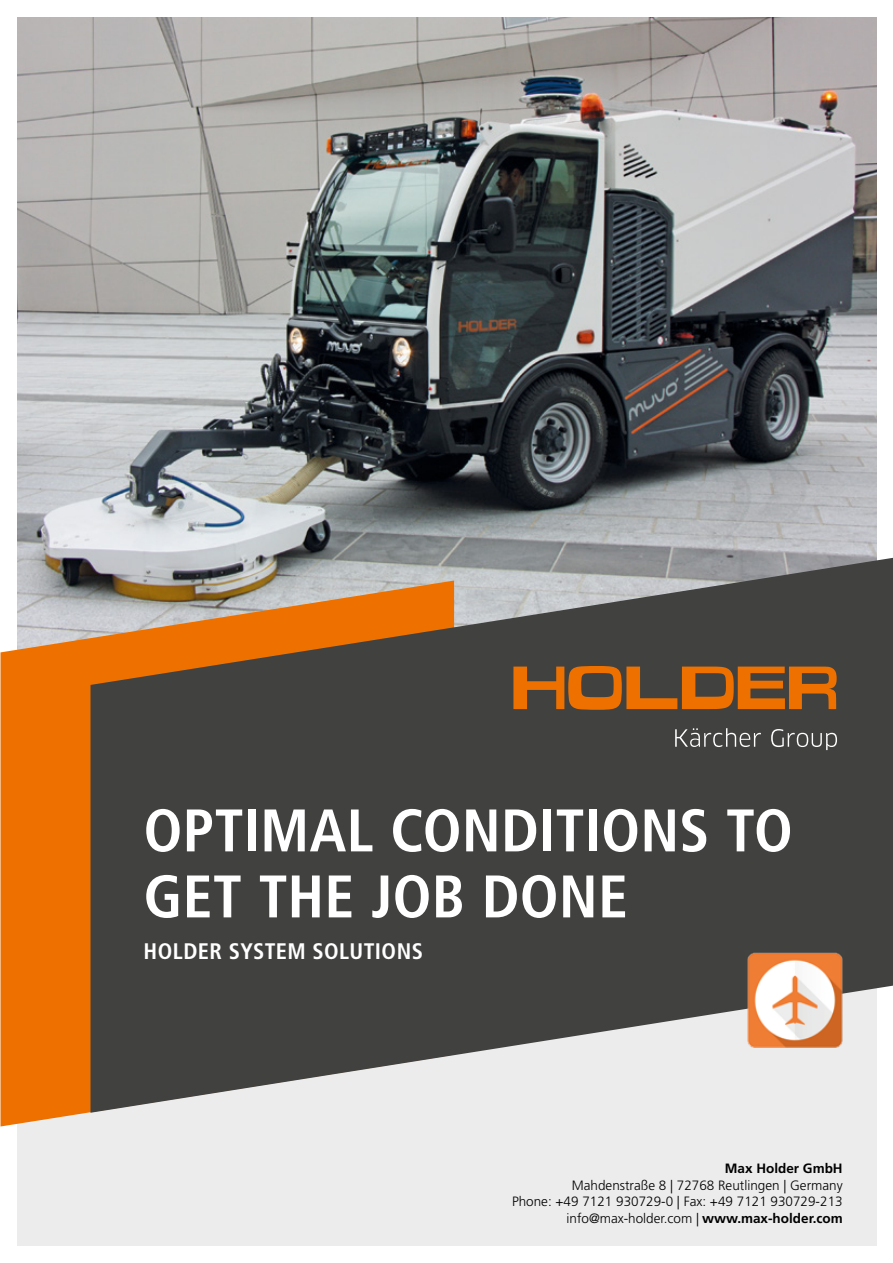
<style>
.page{position:relative;width:893px;height:1263px;background:#fff}
.page>*{position:absolute;margin:0;border:0;box-sizing:border-box;transform-origin:0 0}
.t1{font:700 condensed 60px/66px "Frutiger LT Std";letter-spacing:.005em;color:#fff}
.t2{font:700 condensed 22.5px "Frutiger LT Std";letter-spacing:.02em;color:#fff}
.t3{font:300 13.5px/16.5px "Frutiger LT Std";color:#000;text-align:right}
.t4{font:700 13.5px "Frutiger LT Std";color:#000}
.s1{font-weight:700}
</style>
<div class="page">
<img style="left:18px;top:17px;width:858px;height:563px">
<div style="left:17px;top:884px;width:859px;height:362px;background:#ececed"></div>
<svg style="left:0;top:580px;width:90px;height:546px;background:#ea8122"></svg>
<svg style="left:90px;top:558px;width:803px;height:555px;background:#635e59"></svg>
<img style="left:745px;top:950px;width:99px;height:99px">
<svg style="left:513px;top:666px;width:324px;height:44px;background:#9e5a1d"></svg>
<svg style="left:675px;top:728px;width:86px;height:19px;background:#656564"></svg>
<svg style="left:771px;top:729px;width:66px;height:21px"></svg>
<h1 class="t1" style="left:144px;top:798px;width:651px">OPTIMAL CONDITIONS TO<br>GET THE JOB DONE</h1>
<h2 class="t2" style="left:144px;top:937px;width:281px">HOLDER SYSTEM SOLUTIONS</h2>
<p class="t4" style="left:725px;top:1160px;width:119px">Max Holder GmbH</p>
<p class="t3" style="left:512px;top:1177px;width:332px">Mahdenstraße 8 | 72768 Reutlingen | Germany<br>Phone: +49 7121 930729-0 | Fax: +49 7121 930729-213 info@max-holder.com | <span class="s1">www.max-holder.com</span></p>
</div>
